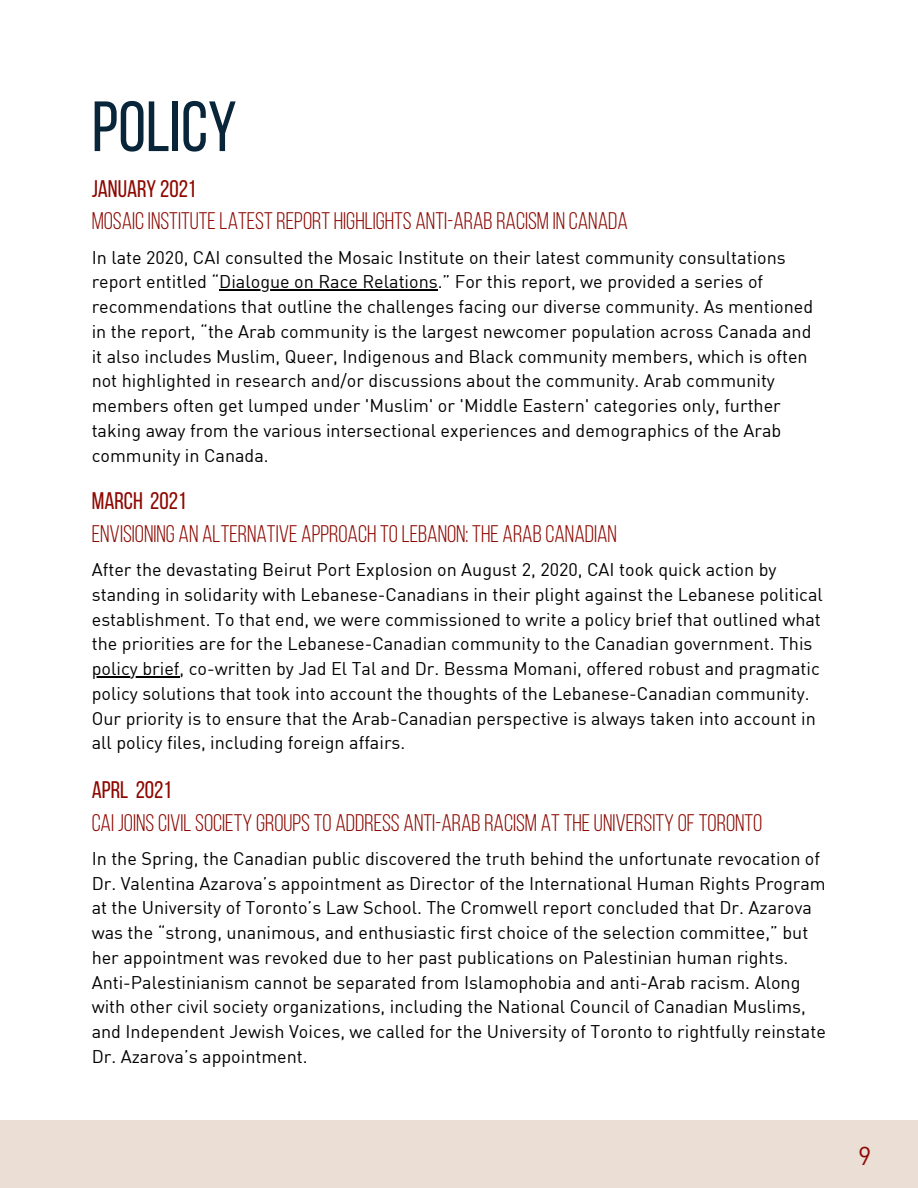
<style>
.page{position:relative;width:918px;height:1188px;background:#fff}
.page>*{position:absolute;margin:0;border:0;box-sizing:border-box;transform-origin:0 0}
.t1{font:70.95px "Bebas Neue";color:#08253a}
.t2{font:25.5px "DIN";color:#8d0801}
.t3{font:24px "Bebas Neue";color:#8d0801}
.t4{font:24px "Bebas Neue";color:#8d0801}
.t5{font:18px/24.8px "DIN";color:#000}
</style>
<div class="page">
<div style="left:0;top:1120px;width:918px;height:68px;background:#eaded5"></div>
<hr style="left:219px;top:289px;width:219px;height:2px;background:#000">
<hr style="left:92px;top:676px;width:88px;height:1px;background:#000">
<h1 class="t1" style="left:92px;top:98px;width:146px">POLICY</h1>
<h3 class="t4" style="left:92px;top:179px;width:106px">JANUARY 2021</h3>
<h3 class="t3" style="left:92px;top:211px;width:538px">MOSAICINSTITUTELATESTREPORTHIGHLIGHTS ANTI-ARABRACISM INCANADA</h3>
<p class="t5" style="left:92px;top:244px;width:723px">In late 2020, CAI consulted the Mosaic Institute on their latest community consultations report entitled “Dialogue on Race Relations.” For this report, we provided a series of recommendations that outline the challenges facing our diverse community. As mentioned in the report, “the Arab community is the largest newcomer population across Canada and it also includes Muslim, Queer, Indigenous and Black community members, which is often not highlighted in research and/or discussions about the community. Arab community members often get lumped under 'Muslim' or 'Middle Eastern' categories only, further taking away from the various intersectional experiences and demographics of the Arab community in Canada.</p>
<h3 class="t4" style="left:92px;top:491px;width:96px">MARCH 2021</h3>
<h3 class="t3" style="left:92px;top:524px;width:527px">ENVISIONING AN ALTERNATIVE APPROACHTOLEBANON: THE ARABCANADIAN</h3>
<p class="t5" style="left:92px;top:557px;width:733px">After the devastating Beirut Port Explosion on August 2, 2020, CAI took quick action by standing in solidarity with Lebanese-Canadians in their plight against the Lebanese political establishment. To that end, we were commissioned to write a policy brief that outlined what the priorities are for the Lebanese-Canadian community to the Canadian government. This policy brief, co-written by Jad El Tal and Dr. Bessma Momani, offered robust and pragmatic policy solutions that took into account the thoughts of the Lebanese-Canadian community.<br>Our priority is to ensure that the Arab-Canadian perspective is always taken into account in all policy files, including foreign affairs.</p>
<h3 class="t4" style="left:92px;top:780px;width:82px">APRL 2021</h3>
<h3 class="t3" style="left:92px;top:813px;width:672px">CAI JOINSCIVILSOCIETY GROUPSTO ADDRESS ANTI-ARABRACISM ATTHEUNIVERSITY OFTORONTO</h3>
<p class="t5" style="left:92px;top:846px;width:736px">In the Spring, the Canadian public discovered the truth behind the unfortunate revocation of Dr. Valentina Azarova’s appointment as Director of the International Human Rights Program at the University of Toronto’s Law School. The Cromwell report concluded that Dr. Azarova was the “strong, unanimous, and enthusiastic first choice of the selection committee,” but her appointment was revoked due to her past publications on Palestinian human rights.<br>Anti-Palestinianism cannot be separated from Islamophobia and anti-Arab racism. Along with other civil society organizations, including the National Council of Canadian Muslims, and Independent Jewish Voices, we called for the University of Toronto to rightfully reinstate Dr. Azarova’s appointment.</p>
<h2 class="t2" style="left:858px;top:1140px;width:15px">9</h2>
</div>
